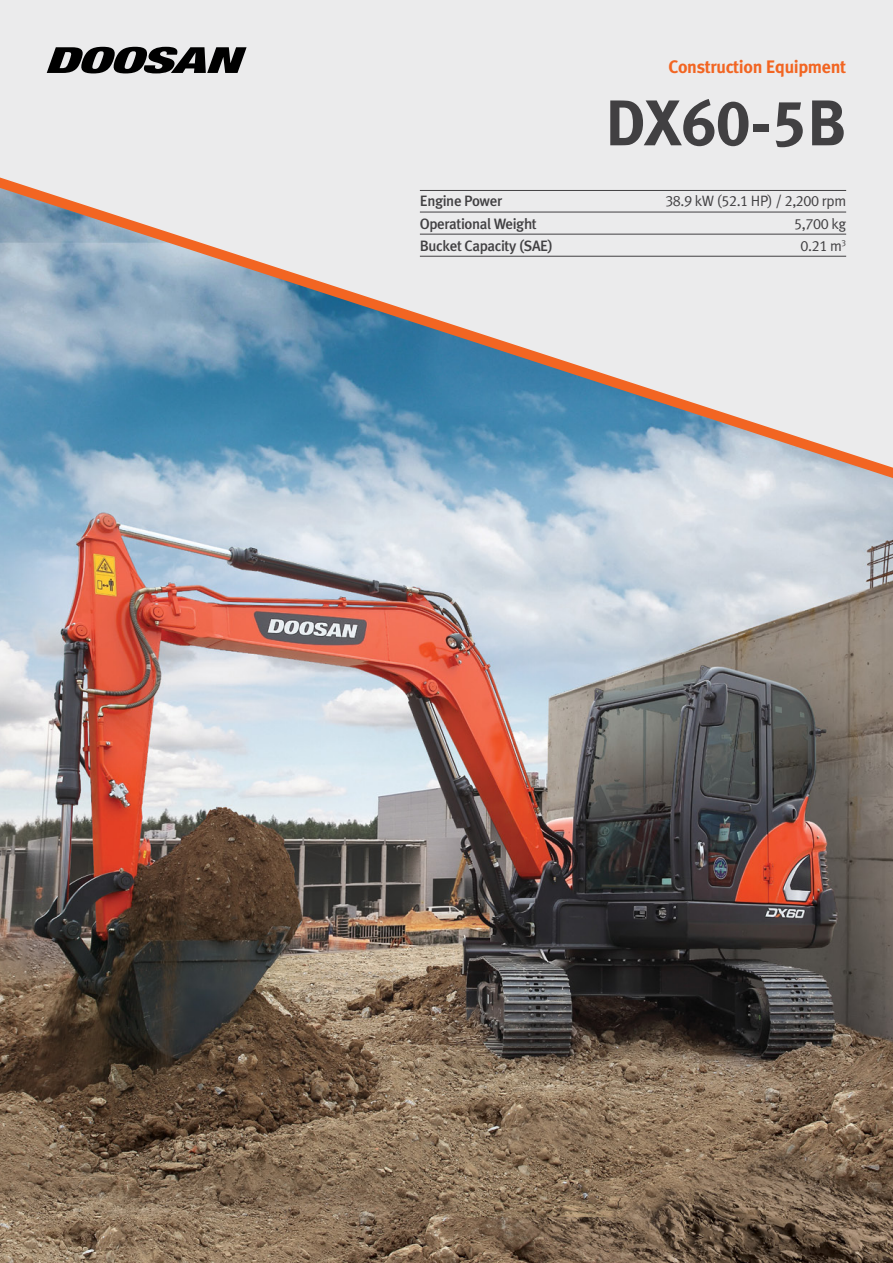
<style>
.page{position:relative;width:893px;height:1263px;background:#fff}
.page>*{position:absolute;margin:0;border:0;box-sizing:border-box;transform-origin:0 0}
.t1{font:700 64.5px "Meta Plus Lining";color:#414042}
.t2{font:700 18px "Meta Plus";letter-spacing:-.02em;color:#f26522}
.t3{font:500 15px/22.5px "Meta Plus Lining";letter-spacing:-.025em;color:#414042}
.t4{font:15px/22.5px "Meta Plus Lining Normal";letter-spacing:-.025em;color:#414042;text-align:right}
</style>
<div class="page">
<img style="left:0;top:0;width:893px;height:1263px">
<p class="t2" style="left:669px;top:57px;width:179px">Construction Equipment</p>
<h1 class="t1" style="left:605px;top:86px;width:243px">DX60-5B</h1>
<p class="t3" style="left:420px;top:190px;width:134px">Engine Power<br>Operational Weight<br>Bucket Capacity (SAE)</p>
<p class="t4" style="left:665px;top:190px;width:182px">38.9 kW (52.1 HP) / 2,200 rpm<br>5,700 kg<br>0.21 m<sup>3</sup></p>
</div>
